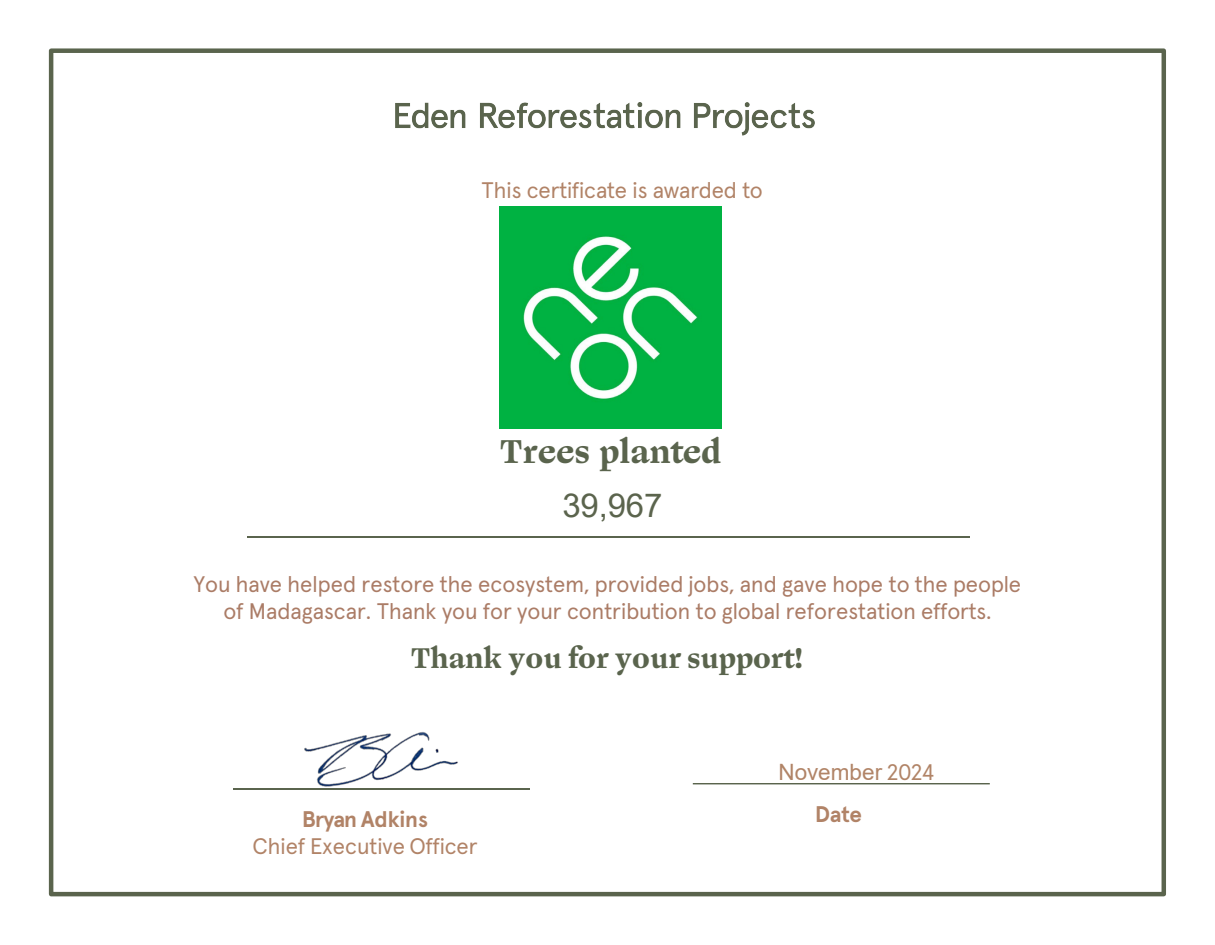
<style>
.page{position:relative;width:1215px;height:945px;background:#fff}
.page>*{position:absolute;margin:0;border:0;box-sizing:border-box;transform-origin:0 0}
.t1{font:700 33px "Ogg Text";letter-spacing:-.005em;color:#5a644d}
.t2{font:33px "Arial";color:#5b644d}
.t3{font:700 28.5px "Ogg Text";letter-spacing:-.005em;color:#5a644d}
.t4{font:22.5px/27px "Apercu Pro";color:#ab7c66;text-align:center}
.t5{font:22.5px "Apercu Pro";letter-spacing:-.01em;color:#b18367}
.t6{font:700 22.5px "Apercu Pro";letter-spacing:-.015em;color:#b18367}
.t7{font:22.5px "Arial";letter-spacing:.005em;color:#b18467}
.s1{font-family:"Apercu Pro"}
</style>
<div class="page">
<div style="left:49px;top:48px;width:1117px;height:848px;border:4px solid #5a644d"></div>
<hr style="left:247px;top:536px;width:723px;height:2px;background:#5a644d">
<img style="left:395px;top:102px;width:420px;height:34px">
<hr style="left:233px;top:789px;width:297px;height:1px;background:#5a644d">
<img style="left:286px;top:732px;width:191px;height:57px">
<svg style="left:693px;top:783px;width:297px;height:1px"></svg>
<img style="left:499px;top:206px;width:222px;height:223px">
<p class="t5" style="left:482px;top:173px;width:283px">This certificate is awarded to</p>
<h1 class="t1" style="left:500px;top:430px;width:223px">Trees planted</h1>
<p class="t2" style="left:562px;top:483px;width:102px">39,967</p>
<p class="t4" style="left:194px;top:569px;width:829px">You have helped restore the ecosystem, provided jobs, and gave hope to the people of Madagascar. Thank you for your contribution to global reforestation efforts.</p>
<p class="t3" style="left:411px;top:639px;width:394px">Thank you for your support!</p>
<p class="t6" style="left:302px;top:802px;width:127px">Bryan Adkins</p>
<p class="t5" style="left:252px;top:829px;width:227px">Chief Executive Officer</p>
<p class="t7" style="left:778px;top:757px;width:157px">November <span class="s1">2024</span></p>
<p class="t6" style="left:815px;top:797px;width:48px">Date</p>
</div>
